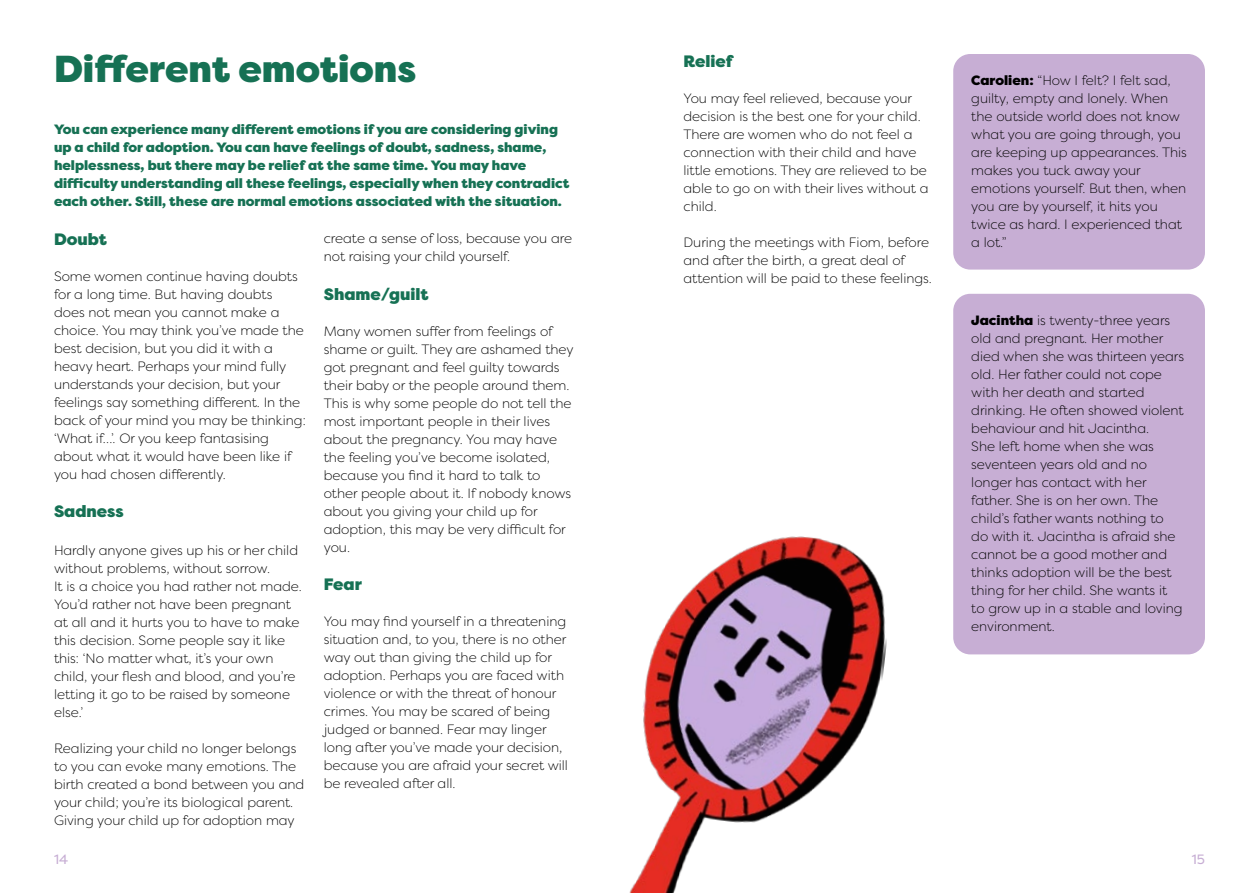
<style>
.page{position:relative;width:1259px;height:893px;background:#fff}
.page>*{position:absolute;margin:0;border:0;box-sizing:border-box;transform-origin:0 0}
.t1{font:900 37.5px "Filson Pro";color:#167154}
.t2{font:900 16.5px "Filson Pro";color:#167154}
.t3{font:300 13.5px/18px "Filson Pro";color:#000}
.t4{font:900 13.5px/18px "Filson Pro";color:#167154}
.t5{font:13.5px "Filson Pro";color:#c7aed4}
.s1{font-weight:900}
</style>
<div class="page">
<div style="left:953px;top:54px;width:252px;height:216px;background:#c7aed4;border-radius:17px"></div>
<div style="left:953px;top:294px;width:252px;height:360px;background:#c7aed4;border-radius:17px"></div>
<img style="left:629px;top:536px;width:258px;height:357px">
<h1 class="t1" style="left:54px;top:46px;width:364px">Different emotions</h1>
<p class="t4" style="left:54px;top:121px;width:517px">You can experience many different emotions if you are considering giving up a child for adoption. You can have feelings of doubt, sadness, shame, helplessness, but there may be relief at the same time. You may have difficulty understanding all these feelings, especially when they contradict each other. Still, these are normal emotions associated with the situation.</p>
<p class="t2" style="left:54px;top:229px;width:54px">Doubt</p>
<p class="t3" style="left:54px;top:267px;width:253px">Some women continue having doubts for a long time. But having doubts does not mean you cannot make a choice. You may think you’ve made the best decision, but you did it with a heavy heart. Perhaps your mind fully understands your decision, but your feelings say something different. In the back of your mind you may be thinking: ‘What if…’. Or you keep fantasising about what it would have been like if you had chosen differently.</p>
<p class="t2" style="left:54px;top:501px;width:71px">Sadness</p>
<p class="t3" style="left:54px;top:541px;width:249px">Hardly anyone gives up his or her child without problems, without sorrow.<br>It is a choice you had rather not made.<br>You’d rather not have been pregnant at all and it hurts you to have to make this decision. Some people say it like this: ‘No matter what, it’s your own child, your flesh and blood, and you’re letting it go to be raised by someone else.’</p>
<p class="t3" style="left:54px;top:739px;width:252px">Realizing your child no longer belongs to you can evoke many emotions. The birth created a bond between you and your child; you’re its biological parent.<br>Giving your child up for adoption may</p>
<p class="t3" style="left:324px;top:229px;width:250px">create a sense of loss, because you are not raising your child yourself.</p>
<p class="t2" style="left:324px;top:284px;width:106px">Shame/guilt</p>
<p class="t3" style="left:324px;top:322px;width:251px">Many women suffer from feelings of shame or guilt. They are ashamed they got pregnant and feel guilty towards their baby or the people around them.<br>This is why some people do not tell the most important people in their lives about the pregnancy. You may have the feeling you’ve become isolated, because you find it hard to talk to other people about it. If nobody knows about you giving your child up for adoption, this may be very difficult for you.</p>
<p class="t2" style="left:324px;top:574px;width:40px">Fear</p>
<p class="t3" style="left:324px;top:612px;width:246px">You may find yourself in a threatening situation and, to you, there is no other way out than giving the child up for adoption. Perhaps you are faced with violence or with the threat of honour crimes. You may be scared of being judged or banned. Fear may linger long after you’ve made your decision, because you are afraid your secret will be revealed after all.</p>
<p class="t2" style="left:683px;top:50px;width:51px">Relief</p>
<p class="t3" style="left:683px;top:89px;width:246px">You may feel relieved, because your decision is the best one for your child.<br>There are women who do not feel a connection with their child and have little emotions. They are relieved to be able to go on with their lives without a child.</p>
<p class="t3" style="left:683px;top:232px;width:250px">During the meetings with Fiom, before and after the birth, a great deal of attention will be paid to these feelings.</p>
<p class="t3" style="left:971px;top:71px;width:217px"><span class="s1">Carolien:</span> “How I felt? I felt sad, guilty, empty and lonely. When the outside world does not know what you are going through, you are keeping up appearances. This makes you tuck away your emotions yourself. But then, when you are by yourself, it hits you twice as hard. I experienced that a lot.”</p>
<p class="t3" style="left:971px;top:311px;width:214px"><span class="s1">Jacintha</span> is twenty-three years old and pregnant. Her mother died when she was thirteen years old. Her father could not cope with her death and started drinking. He often showed violent behaviour and hit Jacintha.<br>She left home when she was seventeen years old and no longer has contact with her father. She is on her own. The child’s father wants nothing to do with it. Jacintha is afraid she cannot be a good mother and thinks adoption will be the best thing for her child. She wants it<br>to grow up in a stable and loving environment.</p>
<p class="t5" style="left:54px;top:850px;width:16px">14</p>
<p class="t5" style="left:1191px;top:850px;width:15px">15</p>
</div>
